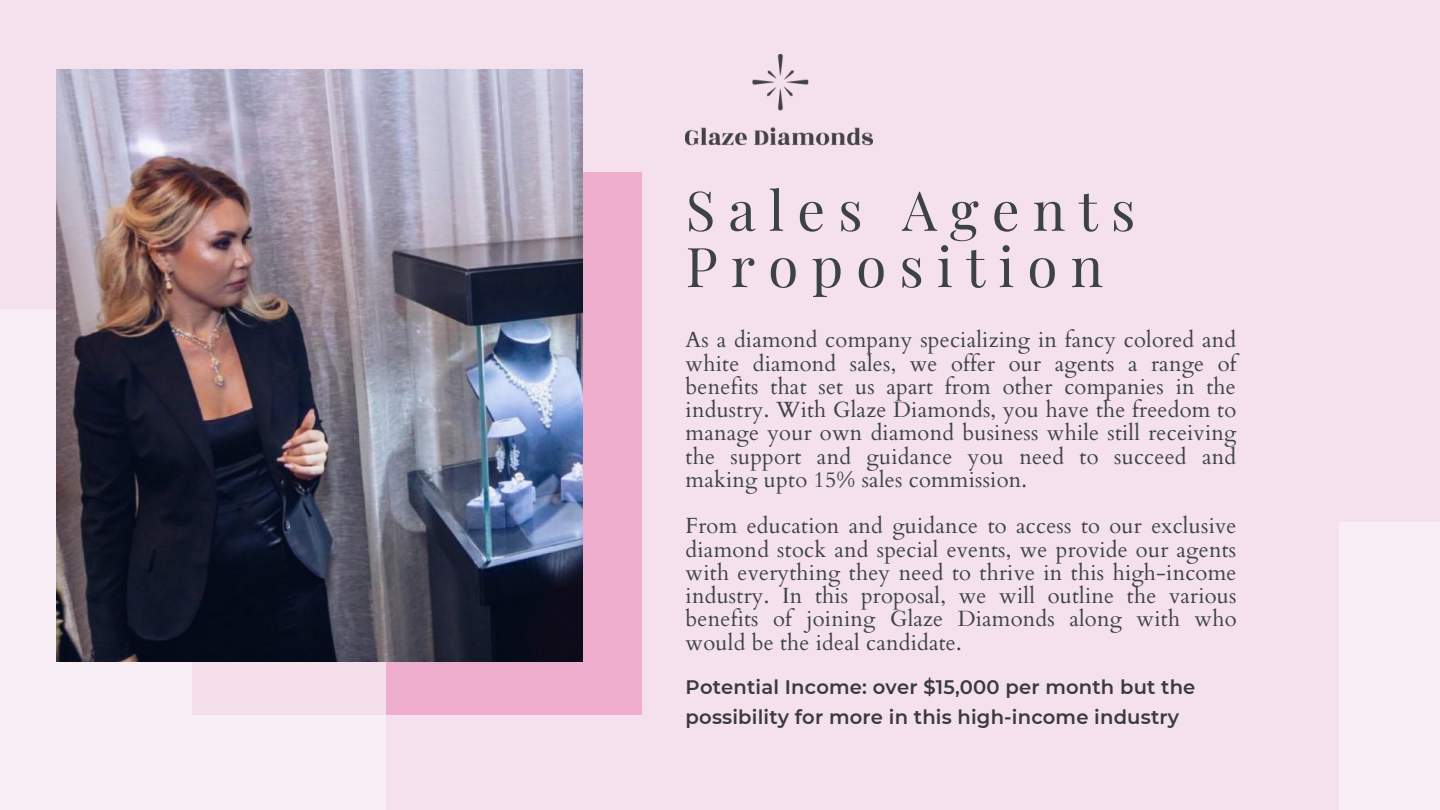
<style>
.page{position:relative;width:1440px;height:810px;background:#f5e1ed}
.page>*{position:absolute;margin:0;border:0;box-sizing:border-box;transform-origin:0 0}
.t1{font:55px/56.2px "Playfair Display";letter-spacing:.235em;color:#3d424a}
.t2{font:22px/23.2px "Cardo";letter-spacing:.01em;color:#3d424a;text-align:justify}
.t3{font:600 19.5px/30px "Montserrat";letter-spacing:.01em;color:#3a3a3a}
</style>
<div class="page">
<img style="left:686px;top:55px;width:186px;height:91px">
<div style="left:192px;top:172px;width:450px;height:543px;background:#f0aece"></div>
<div style="left:0;top:309px;width:386px;height:501px;background:linear-gradient(to right,#f7f0f6,#f6e8f1)"></div>
<img style="left:56px;top:69px;width:527px;height:593px">
<div style="left:1340px;top:522px;width:100px;height:288px;background:#f7eff5"></div>
<h1 class="t1" style="left:686px;top:180px;width:451px">Sales Agents<br>Proposition</h1>
<p class="t2" style="left:686px;top:329px;width:552px">As a diamond company specializing in fancy colored and white diamond sales, we offer our agents a range of benefits that set us apart from other companies in the industry. With Glaze Diamonds, you have the freedom to manage your own diamond business while still receiving the support and guidance you need to succeed and making upto 15% sales commission.</p>
<p class="t2" style="left:686px;top:515px;width:552px">From education and guidance to access to our exclusive diamond stock and special events, we provide our agents with everything they need to thrive in this high-income industry. In this proposal, we will outline the various benefits of joining Glaze Diamonds along with who would be the ideal candidate.</p>
<p class="t3" style="left:686px;top:672px;width:511px">Potential Income: over $15,000 per month but the possibility for more in this high-income industry</p>
</div>
